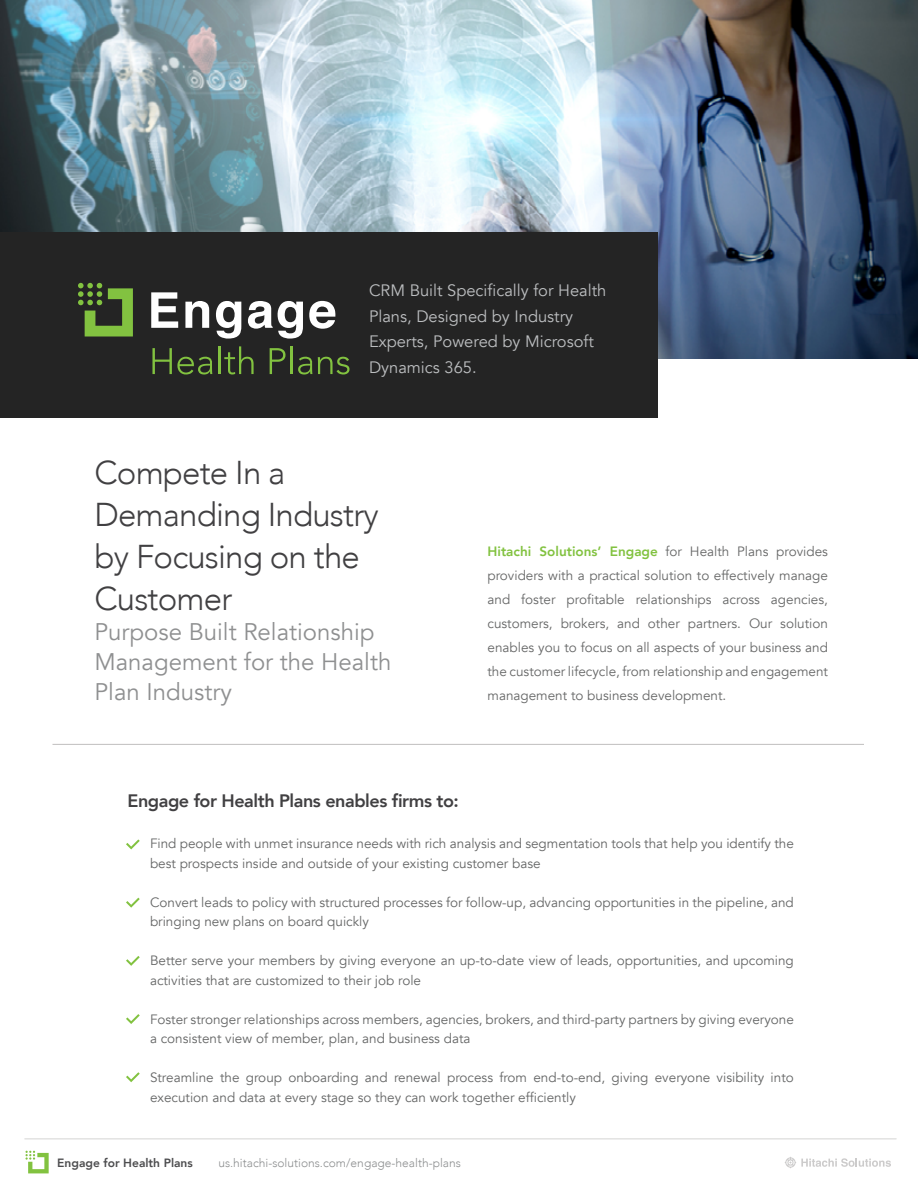
<style>
.page{position:relative;width:918px;height:1188px;background:#fff}
.page>*{position:absolute;margin:0;border:0;box-sizing:border-box;transform-origin:0 0}
.t1{font:300 33px/42px "Avenir";letter-spacing:-.025em;color:#414042}
.t2{font:24px/30px "Avenir";color:#8f9091}
.t3{font:800 18px "Avenir";letter-spacing:-.025em;color:#414042}
.t4{font:16.5px/25.5px "Avenir";color:#bcbec0}
.t5{font:13.5px/19.5px "Avenir";color:#656666}
.t6{font:13.5px/24px "Avenir";color:#666767;text-align:justify}
.t7{font:300 12px "Avenir";color:#8d8f90}
.t8{font:800 12px "Avenir";color:#4d4d4f}
.s1{font-weight:800;color:#82c240}
</style>
<div class="page">
<img style="left:0;top:0;width:918px;height:359px">
<svg style="left:126px;top:839px;width:14px;height:10px"></svg>
<svg style="left:126px;top:898px;width:14px;height:10px"></svg>
<svg style="left:126px;top:956px;width:14px;height:10px"></svg>
<svg style="left:126px;top:1014px;width:14px;height:10px"></svg>
<svg style="left:126px;top:1072px;width:14px;height:10px"></svg>
<div style="left:0;top:232px;width:658px;height:186px;background:#242424"></div>
<hr style="left:52px;top:744px;width:812px;height:1px;background:#c0bfbf">
<hr style="left:25px;top:1138px;width:871px;height:1px;background:#d4d4d3">
<svg style="left:785px;top:1157px;width:106px;height:11px"></svg>
<svg style="left:26px;top:1151px;width:23px;height:22px"></svg>
<svg style="left:78px;top:283px;width:55px;height:54px"></svg>
<svg style="left:151px;top:292px;width:27px;height:36px"></svg>
<svg style="left:185px;top:301px;width:24px;height:27px"></svg>
<svg style="left:216px;top:301px;width:25px;height:38px"></svg>
<svg style="left:248px;top:301px;width:55px;height:38px"></svg>
<svg style="left:309px;top:301px;width:26px;height:28px"></svg>
<svg style="left:152px;top:348px;width:60px;height:27px"></svg>
<hr style="left:218px;top:346px;width:2px;height:28px;background:#82c240">
<svg style="left:224px;top:346px;width:30px;height:29px"></svg>
<svg style="left:270px;top:348px;width:16px;height:26px"></svg>
<hr style="left:290px;top:346px;width:3px;height:28px;background:#82c240">
<svg style="left:298px;top:357px;width:14px;height:18px"></svg>
<svg style="left:318px;top:357px;width:32px;height:18px"></svg>
<p class="t4" style="left:369px;top:278px;width:239px">CRM Built Specifically for Health<br>Plans, Designed by Industry<br>Experts, Powered by Microsoft<br>Dynamics 365.</p>
<h1 class="t1" style="left:94px;top:452px;width:286px">Compete In a<br>Demanding Industry by Focusing on the<br>Customer</h1>
<h2 class="t2" style="left:94px;top:617px;width:298px">Purpose Built Relationship<br>Management for the Health<br>Plan Industry</h2>
<p class="t6" style="left:488px;top:540px;width:342px"><span class="s1">Hitachi Solutions’ Engage</span> for Health Plans provides providers with a practical solution to effectively manage and foster profitable relationships across agencies, customers, brokers, and other partners. Our solution enables you to focus on all aspects of your business and the customer lifecycle, from relationship and engagement management to business development.</p>
<h3 class="t3" style="left:128px;top:786px;width:333px">Engage for Health Plans enables firms to:</h3>
<p class="t5" style="left:150px;top:834px;width:645px">Find people with unmet insurance needs with rich analysis and segmentation tools that help you identify the best prospects inside and outside of your existing customer base</p>
<p class="t5" style="left:150px;top:893px;width:645px">Convert leads to policy with structured processes for follow-up, advancing opportunities in the pipeline, and bringing new plans on board quickly</p>
<p class="t5" style="left:150px;top:951px;width:645px">Better serve your members by giving everyone an up-to-date view of leads, opportunities, and upcoming activities that are customized to their job role</p>
<p class="t5" style="left:150px;top:1010px;width:645px">Foster stronger relationships across members, agencies, brokers, and third-party partners by giving everyone a consistent view of member, plan, and business data</p>
<p class="t5" style="left:150px;top:1068px;width:645px">Streamline the group onboarding and renewal process from end-to-end, giving everyone visibility into execution and data at every stage so they can work together efficiently</p>
<p class="t8" style="left:57px;top:1153px;width:137px">Engage for Health Plans</p>
<p class="t7" style="left:218px;top:1155px;width:244px">us.hitachi-solutions.com/engage-health-plans</p>
</div>
